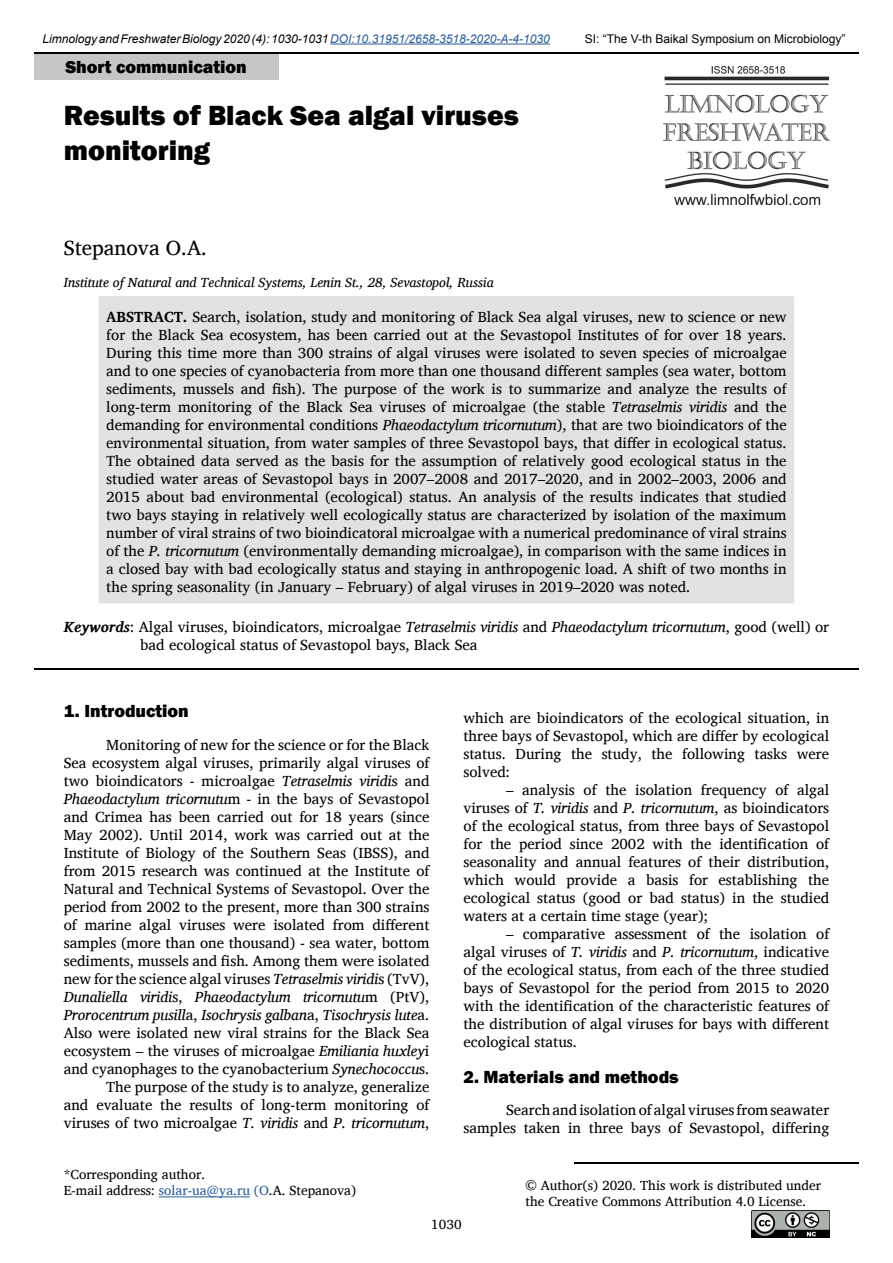
<style>
.page{position:relative;width:893px;height:1263px;background:#fff}
.page>*{position:absolute;margin:0;border:0;box-sizing:border-box;transform-origin:0 0}
.header_article{font:800 28.5px/34.2px "Franklin Gothic";color:#000}
.Autors{font:21px "Charis SIL";color:#000}
.t1{font:800 18px "Franklin Gothic";color:#000}
.t2{font:15px/18px "Charis SIL";color:#000;text-align:justify}
.small_regular{font:13.5px "Charis SIL";color:#000}
.Instituts{font:italic 13.5px "Charis SIL";color:#000}
.t3{font:italic 12px "Arial";color:#000}
.t4{font:12px "Arial";color:#000}
.s1{color:#275b9b}
.s2{font-weight:700}
.s3{font-style:italic}
.s4{font-weight:700;font-style:italic}
</style>
<div class="page">
<hr style="left:34px;top:52px;width:825px;height:2px;background:#000">
<hr style="left:330px;top:44px;width:220px;height:1px;background:#275b9b">
<img style="left:663px;top:67px;width:166px;height:138px">
<div style="left:34px;top:54px;width:244px;height:26px;background:#c6c6c6"></div>
<img style="left:751px;top:1210px;width:78px;height:27px">
<hr style="left:574px;top:1162px;width:285px;height:1px;background:#000">
<hr style="left:159px;top:1196px;width:91px;height:1px;background:#275b9b">
<div style="left:99px;top:296px;width:695px;height:308px;background:#e3e2e1"></div>
<hr style="left:34px;top:668px;width:825px;height:1px;background:#000">
<p class="t3" style="left:43px;top:31px;width:509px">Limnology and Freshwater Biology 2020 (4): 1030-1031 <span class="s1">DOI:10.31951/2658-3518-2020-A-4-1030</span></p>
<p class="t4" style="left:585px;top:31px;width:262px">SI: “The V-th Baikal Symposium on Microbiology”</p>
<p class="t1" style="left:65px;top:55px;width:183px">Short communication</p>
<p class="header_article" style="left:64px;top:99px;width:457px">Results of Black Sea algal viruses monitoring</p>
<p class="Autors" style="left:64px;top:236px;width:145px">Stepanova O.A.</p>
<p class="Instituts" style="left:64px;top:275px;width:431px">Institute of Natural and Technical Systems, Lenin St., 28, Sevastopol, Russia</p>
<p class="t2" style="left:106px;top:307px;width:682px"><span class="s2">ABSTRACT.</span> Search, isolation, study and monitoring of Black Sea algal viruses, new to science or new for the Black Sea ecosystem, has been carried out at the Sevastopol Institutes of for over 18 years.<br>During this time more than 300 strains of algal viruses were isolated to seven species of microalgae and to one species of cyanobacteria from more than one thousand different samples (sea water, bottom sediments, mussels and fish). The purpose of the work is to summarize and analyze the results of long-term monitoring of the Black Sea viruses of microalgae (the stable <span class="s3">Tetraselmis viridis</span> and the demanding for environmental conditions <span class="s3">Phaeodactylum tricornutum</span>), that are two bioindicators of the environmental situation, from water samples of three Sevastopol bays, that differ in ecological status.<br>The obtained data served as the basis for the assumption of relatively good ecological status in the studied water areas of Sevastopol bays in 2007–2008 and 2017–2020, and in 2002–2003, 2006 and 2015 about bad environmental (ecological) status. An analysis of the results indicates that studied two bays staying in relatively well ecologically status are characterized by isolation of the maximum number of viral strains of two bioindicatoral microalgae with a numerical predominance of viral strains of the <span class="s3">P. tricornutum</span> (environmentally demanding microalgae), in comparison with the same indices in a closed bay with bad ecologically status and staying in anthropogenic load. A shift of two months in the spring seasonality (in January – February) of algal viruses in 2019–2020 was noted.</p>
<p class="t2" style="left:140px;top:618px;width:690px;text-indent:-77px"><span class="s4">Keywords</span>: Algal viruses, bioindicators, microalgae <span class="s3">Tetraselmis viridis</span> and <span class="s3">Phaeodactylum tricornutum</span>, good (well) or bad ecological status of Sevastopol bays, Black Sea</p>
<p class="t1" style="left:64px;top:700px;width:127px">1. Introduction</p>
<p class="t2" style="left:64px;top:736px;width:367px;text-indent:43px">Monitoring of new for the science or for the Black Sea ecosystem algal viruses, primarily algal viruses of two bioindicators - microalgae <span class="s3">Tetraselmis viridi</span>s and <span class="s3">Phaeodactylum tricornutu</span>m - in the bays of Sevastopol and Crimea has been carried out for 18 years (since May 2002). Until 2014, work was carried out at the Institute of Biology of the Southern Seas (IBSS), and from 2015 research was continued at the Institute of Natural and Technical Systems of Sevastopol. Over the period from 2002 to the present, more than 300 strains of marine algal viruses were isolated from different samples (more than one thousand) - sea water, bottom sediments, mussels and fish. Among them were isolated new for the science algal viruses <span class="s3">Tetraselmis viridi</span>s (TvV), <span class="s3">Dunaliella viridi</span>s, <span class="s3">Phaeodactylum tricornutu</span>m (PtV), <span class="s3">Prorocentrum pusill</span>a, <span class="s3">Isochrysis galban</span>a, <span class="s3">Tisochrysis lute</span>a.<br>Also were isolated new viral strains for the Black Sea ecosystem – the viruses of microalgae <span class="s3">Emiliania huxley</span>i and cyanophages to the cyanobacterium <span class="s3">Synechococcu</span>s.</p>
<p class="t2" style="left:64px;top:1078px;width:367px;text-indent:43px">The purpose of the study is to analyze, generalize and evaluate the results of long-term monitoring of viruses of two microalgae <span class="s3">T. viridis</span> and <span class="s3">P. tricornutum</span>,</p>
<p class="small_regular" style="left:64px;top:1166px;width:143px">*Corresponding author.</p>
<p class="small_regular" style="left:64px;top:1182px;width:294px">E-mail address: <span class="s1">solar-ua@ya.ru (O</span>.A. Stepanova)</p>
<p class="t2" style="left:463px;top:709px;width:367px">which are bioindicators of the ecological situation, in three bays of Sevastopol, which are differ by ecological status. During the study, the following tasks were solved:</p>
<p class="t2" style="left:463px;top:781px;width:367px;text-indent:43px">– analysis of the isolation frequency of algal viruses of <span class="s3">T. viridis</span> and <span class="s3">P. tricornutum</span>, as bioindicators of the ecological status, from three bays of Sevastopol for the period since 2002 with the identification of seasonality and annual features of their distribution, which would provide a basis for establishing the ecological status (good or bad status) in the studied waters at a certain time stage (year);</p>
<p class="t2" style="left:463px;top:925px;width:367px;text-indent:43px">– comparative assessment of the isolation of algal viruses of <span class="s3">T. viridis</span> and <span class="s3">P. tricornutum</span>, indicative of the ecological status, from each of the three studied bays of Sevastopol for the period from 2015 to 2020 with the identification of the characteristic features of the distribution of algal viruses for bays with different ecological status.</p>
<p class="t1" style="left:463px;top:1065px;width:217px">2. Materials and methods</p>
<p class="t2" style="left:463px;top:1101px;width:367px;text-align:right">Search and isolation of algal viruses from seawater samples taken in three bays of Sevastopol, differing</p>
<p class="small_regular" style="left:526px;top:1177px;width:297px">© Author(s) 2020. This work is distributed under</p>
<p class="small_regular" style="left:526px;top:1193px;width:282px">the Creative Commons Attribution 4.0 License.</p>
<p class="small_regular" style="left:431px;top:1216px;width:32px">1030</p>
</div>
